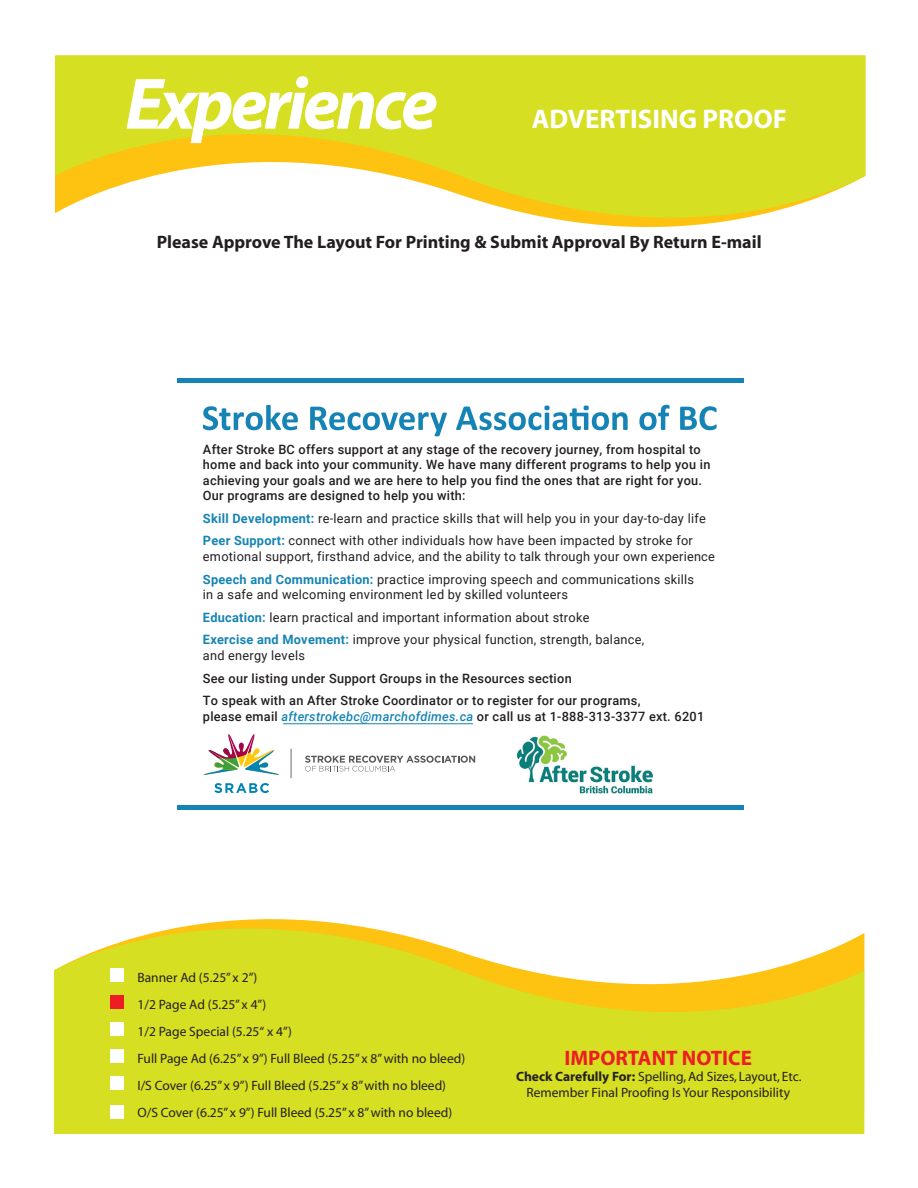
<style>
.page{position:relative;width:918px;height:1188px;background:#fff}
.page>*{position:absolute;margin:0;border:0;box-sizing:border-box;transform-origin:0 0}
.t1{font:italic 700 73.35px "Myriad";letter-spacing:-.05em;color:#fff}
.t2{font:700 27px "Myriad";color:#fff}
.t3{font:700 21px "Myriad";color:#ee1d23}
.t4{font:700 18px "Myriad";color:#231f20}
.t5{font:13.5px/27px "Myriad";color:#231f20}
.t6{font:12.9px/22.8px "Roboto";letter-spacing:.02em;color:#231f20}
.t7{font:500 12.9px/15.3px "Roboto";letter-spacing:.02em;color:#231f20}
.s1{font-weight:700;color:#1584b5}
.s2{font-style:italic;color:#1584b5}
.s3{font-weight:700}
</style>
<div class="page">
<svg style="left:54px;top:919px;width:810px;height:215px;fill:#d6df21"></svg>
<svg style="left:55px;top:55px;width:810px;height:173px;fill:#d6df21"></svg>
<div style="left:110px;top:996px;width:14px;height:13px;background:#ee1d23"></div>
<div style="left:110px;top:1023px;width:14px;height:13px;background:#fff"></div>
<div style="left:110px;top:1050px;width:14px;height:13px;background:#fff"></div>
<div style="left:110px;top:1077px;width:14px;height:13px;background:#fff"></div>
<div style="left:110px;top:969px;width:14px;height:13px;background:#fff"></div>
<div style="left:110px;top:1105px;width:14px;height:14px;background:#fff"></div>
<svg style="left:203px;top:405px;width:514px;height:31px"></svg>
<svg style="left:203px;top:734px;width:77px;height:41px"></svg>
<hr style="left:290px;top:749px;width:2px;height:29px;background:#808285">
<svg style="left:305px;top:756px;width:170px;height:16px"></svg>
<svg style="left:214px;top:783px;width:55px;height:10px"></svg>
<div style="left:177px;top:378px;width:567px;height:5px;background:#1584b5"></div>
<div style="left:177px;top:805px;width:567px;height:5px;background:#1584b5"></div>
<img style="left:517px;top:735px;width:135px;height:58px">
<hr style="left:283px;top:723px;width:190px;height:1px;background:#1584b5">
<h1 class="t1" style="left:125px;top:66px;width:314px">Experience</h1>
<h2 class="t2" style="left:532px;top:105px;width:257px">ADVERTISING PROOF</h2>
<h3 class="t4" style="left:157px;top:232px;width:606px">Please Approve The Layout For Printing &amp; Submit Approval By Return E-mail</h3>
<p class="t7" style="left:203px;top:441px;width:509px">After Stroke BC offers support at any stage of the recovery journey, from hospital to home and back into your community. We have many different programs to help you in achieving your goals and we are here to help you find the ones that are right for you.<br>Our programs are designed to help you with:</p>
<p class="t6" style="left:203px;top:506px;width:504px"><span class="s1">Skill Development:</span> re-learn and practice skills that will help you in your day-to-day life<br><span class="s1">Peer Support:</span> connect with other individuals how have been impacted by stroke for</p>
<p class="t6" style="left:203px;top:544px;width:514px">emotional support, firsthand advice, and the ability to talk through your own experience<br><span class="s1">Speech and Communication:</span> practice improving speech and communications skills</p>
<p class="t6" style="left:203px;top:582px;width:443px">in a safe and welcoming environment led by skilled volunteers<br><span class="s1">Education:</span> learn practical and important information about stroke<br><span class="s1">Exercise and Movement:</span> improve your physical function, strength, balance,</p>
<p class="t6" style="left:203px;top:643px;width:104px">and energy levels</p>
<p class="t7" style="left:203px;top:666px;width:439px;line-height:22.8px">See our listing under Support Groups in the Resources section<br>To speak with an After Stroke Coordinator or to register for our programs,</p>
<p class="t7" style="left:203px;top:708px;width:503px">please email <span class="s2">afterstrokebc@marchofdimes.ca</span> or call us at 1-888-313-3377 ext. 6201</p>
<p class="t5" style="left:137px;top:965px;width:329px">Banner Ad (5.25” x 2”)<br>1/2 Page Ad (5.25” x 4”)<br>1/2 Page Special (5.25“ x 4”)<br>Full Page Ad (6.25” x 9”) Full Bleed (5.25” x 8” with no bleed)<br>I/S Cover (6.25” x 9”) Full Bleed (5.25” x 8” with no bleed)<br>O/S Cover (6.25” x 9”) Full Bleed (5.25” x 8” with no bleed)</p>
<h3 class="t3" style="left:565px;top:1047px;width:189px">IMPORTANT NOTICE</h3>
<p class="t5" style="left:516px;top:1069px;width:287px;line-height:16.2px;text-align:center"><span class="s3">Check Carefully For:</span> Spelling, Ad Sizes, Layout, Etc.<br>Remember Final Proofing Is Your Responsibility</p>
</div>
